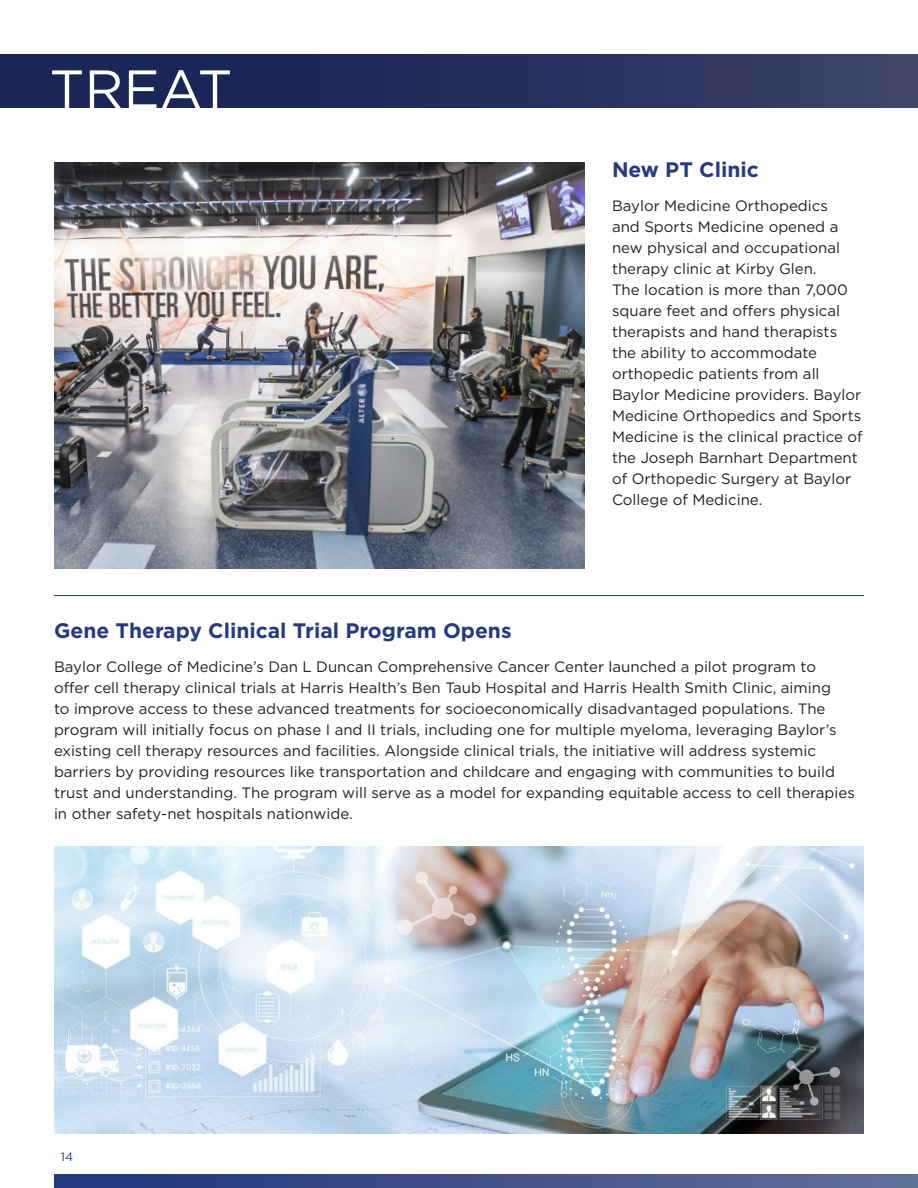
<style>
.page{position:relative;width:918px;height:1188px;background:#fff}
.page>*{position:absolute;margin:0;border:0;box-sizing:border-box;transform-origin:0 0}
.t1{font:54px "Gotham";color:#fff}
.t2{font:700 21px "Gotham";color:#253a80}
.t3{font:15px/21px "Gotham";color:#231f20}
.t4{font:12px "Gotham";color:#253a80}
</style>
<div class="page">
<img style="left:54px;top:162px;width:531px;height:406px">
<div style="left:0;top:54px;width:918px;height:54px;background:linear-gradient(to right,#121f53,#3a4067)"></div>
<hr style="left:54px;top:595px;width:810px;height:1px;background:#253a80">
<img style="left:54px;top:846px;width:810px;height:288px">
<svg style="left:54px;top:1174px;width:864px;height:14px;background:#405189"></svg>
<h1 class="t1" style="left:50px;top:55px;width:185px">TREAT</h1>
<h2 class="t2" style="left:612px;top:155px;width:148px">New PT Clinic</h2>
<p class="t3" style="left:612px;top:195px;width:252px">Baylor Medicine Orthopedics<br>and Sports Medicine opened a new physical and occupational therapy clinic at Kirby Glen.<br>The location is more than 7,000 square feet and offers physical therapists and hand therapists the ability to accommodate orthopedic patients from all<br>Baylor Medicine providers. Baylor<br>Medicine Orthopedics and Sports<br>Medicine is the clinical practice of the Joseph Barnhart Department of Orthopedic Surgery at Baylor<br>College of Medicine.</p>
<h2 class="t2" style="left:54px;top:616px;width:459px">Gene Therapy Clinical Trial Program Opens</h2>
<p class="t3" style="left:54px;top:656px;width:802px">Baylor College of Medicine’s Dan L Duncan Comprehensive Cancer Center launched a pilot program to offer cell therapy clinical trials at Harris Health’s Ben Taub Hospital and Harris Health Smith Clinic, aiming<br>to improve access to these advanced treatments for socioeconomically disadvantaged populations. The program will initially focus on phase I and II trials, including one for multiple myeloma, leveraging Baylor’s existing cell therapy resources and facilities. Alongside clinical trials, the initiative will address systemic barriers by providing resources like transportation and childcare and engaging with communities to build trust and understanding. The program will serve as a model for expanding equitable access to cell therapies in other safety-net hospitals nationwide.</p>
<p class="t4" style="left:61px;top:1149px;width:14px">14</p>
</div>
